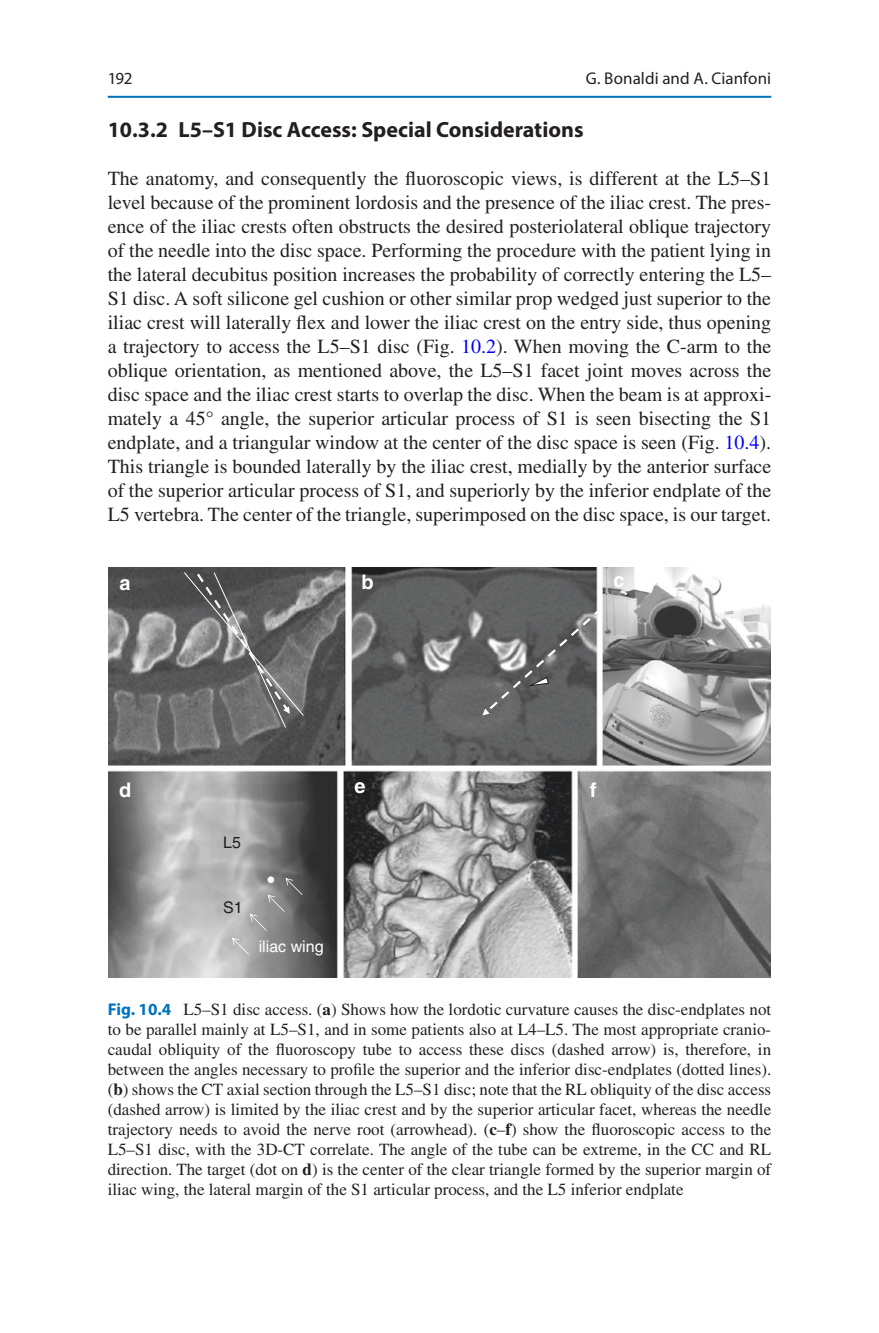
<style>
.page{position:relative;width:879px;height:1333px;background:#fff}
.page>*{position:absolute;margin:0;border:0;box-sizing:border-box;transform-origin:0 0}
.t1{font:700 22px "Myriad Pro";color:#231f20}
.t2{font:20px/24px "Times LT Std";color:#231f20;text-align:justify}
.t3{font:20px "Helvetica Bold 4";color:#fff}
.t4{font:17px/20px "Times LT Std";color:#231f20;text-align:justify}
.t5{font:17px "Myriad Pro Regular 2";letter-spacing:.005em;color:#231f20}
.t6{font:17px "Myriad Pro";color:#231f20}
.t7{font:16px "Helvetica";color:#fff}
.t8{font:16px "Helvetica";color:#231f20}
.s1{color:#0000fa}
.s2{font-family:"Myriad Pro";font-weight:700;color:#0073bc}
.s3{font-weight:700}
</style>
<div class="page">
<img style="left:108px;top:567px;width:662px;height:410px">
<svg style="left:250px;top:876px;width:52px;height:54px;background:#8a8a8a"></svg>
<svg style="left:183px;top:571px;width:121px;height:157px;background:#6e6e6f"></svg>
<svg style="left:482px;top:607px;width:120px;height:108px;background:#6f6f6f"></svg>
<svg style="left:232px;top:937px;width:17px;height:17px"></svg>
<hr style="left:108px;top:96px;width:663px;height:2px;background:#0073bc">
<p class="t5" style="left:586px;top:68px;width:187px">G. Bonaldi and A. Cianfoni</p>
<p class="t6" style="left:108px;top:68px;width:26px">192</p>
<p class="t1" style="left:108px;top:115px;width:477px">10.3.2 L5–S1 Disc Access: Special Considerations</p>
<p class="t2" style="left:108px;top:166px;width:665px">The anatomy, and consequently the fluoroscopic views, is different at the L5–S1 level because of the prominent lordosis and the presence of the iliac crest. The pres&shy;ence of the iliac crests often obstructs the desired posteriolateral oblique trajectory of the needle into the disc space. Performing the procedure with the patient lying in the lateral decubitus position increases the probability of correctly entering the L5– S1 disc. A soft silicone gel cushion or other similar prop wedged just superior to the iliac crest will laterally flex and lower the iliac crest on the entry side, thus opening a trajectory to access the L5–S1 disc (Fig. <span class="s1">10.2</span>). When moving the C-arm to the oblique orientation, as mentioned above, the L5–S1 facet joint moves across the disc space and the iliac crest starts to overlap the disc. When the beam is at approxi&shy;mately a 45° angle, the superior articular process of S1 is seen bisecting the S1 endplate, and a triangular window at the center of the disc space is seen (Fig. <span class="s1">10.4</span>).<br>This triangle is bounded laterally by the iliac crest, medially by the anterior surface of the superior articular process of S1, and superiorly by the inferior endplate of the L5 vertebra. The center of the triangle, superimposed on the disc space, is our target.</p>
<p class="t3" style="left:120px;top:570px;width:13px">a</p>
<p class="t3" style="left:362px;top:570px;width:14px">b</p>
<p class="t3" style="left:613px;top:567px;width:13px">c</p>
<p class="t3" style="left:119px;top:777px;width:14px">d</p>
<p class="t3" style="left:354px;top:773px;width:13px">e</p>
<p class="t3" style="left:590px;top:778px;width:8px">f</p>
<p class="t8" style="left:223px;top:833px;width:19px">L5</p>
<p class="t8" style="left:223px;top:897px;width:21px">S1</p>
<p class="t7" style="left:259px;top:936px;width:66px">iliac wing</p>
<p class="t4" style="left:108px;top:998px;width:665px"><span class="s2">Fig. 10.4</span> L5–S1 disc access. (<span class="s3">a</span>) Shows how the lordotic curvature causes the disc-endplates not to be parallel mainly at L5–S1, and in some patients also at L4–L5. The most appropriate cranio&shy;caudal obliquity of the fluoroscopy tube to access these discs (dashed arrow) is, therefore, in between the angles necessary to profile the superior and the inferior disc-endplates (dotted lines). (<span class="s3">b</span>) shows the CT axial section through the L5–S1 disc; note that the RL obliquity of the disc access (dashed arrow) is limited by the iliac crest and by the superior articular facet, whereas the needle trajectory needs to avoid the nerve root (arrowhead). (<span class="s3">c</span>–<span class="s3">f</span>) show the fluoroscopic access to the L5–S1 disc, with the 3D-CT correlate. The angle of the tube can be extreme, in the CC and RL direction. The target (dot on <span class="s3">d</span>) is the center of the clear triangle formed by the superior margin of iliac wing, the lateral margin of the S1 articular process, and the L5 inferior endplate</p>
</div>
